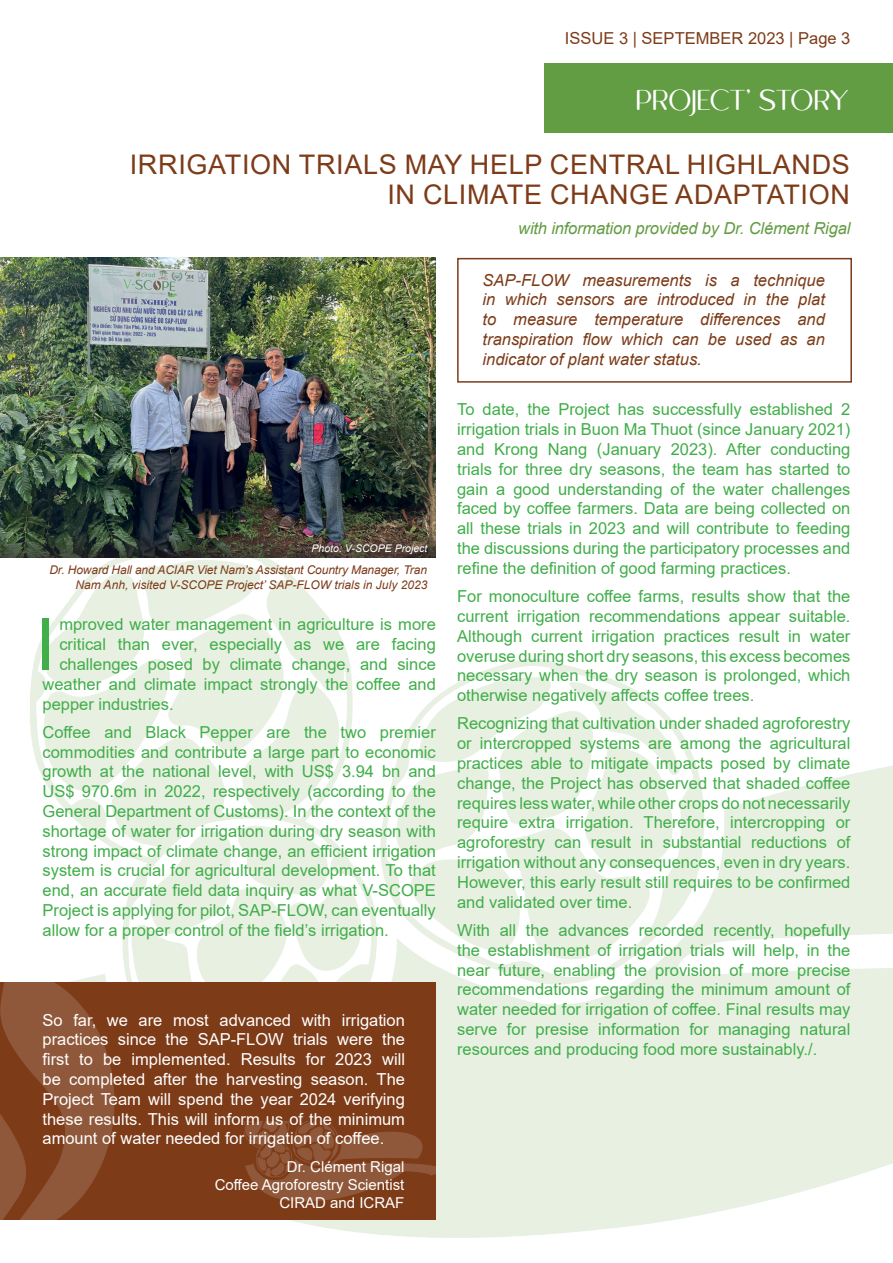
<style>
.page{position:relative;width:893px;height:1263px;background:#fff}
.page>*{position:absolute;margin:0;border:0;box-sizing:border-box;transform-origin:0 0}
.t1{font:71.85px "Arial";color:#40ae49}
.t2{font:39px "Quesha";letter-spacing:-.02em;color:#fff}
.t3{font:27px/30px "Arial";letter-spacing:.025em;color:#7d3b18;text-align:right}
.t4{font:16.5px/19.8px "Arial";color:#40ae49;text-align:justify}
.t5{font:16.5px/19.8px "Arial";color:#fff;text-align:justify}
.t6{font:italic 16.5px/19.8px "Arial";color:#7d3b18;text-align:justify}
.t7{font:italic 16.5px "Arial";letter-spacing:-.01em;color:#629c43}
.t8{font:16.5px "Arial";color:#7d3b18}
.t9{font:15px/18px "Arial";color:#fff;text-align:right}
.t10{font:italic 12px/14.4px "Arial";letter-spacing:-.01em;color:#7d3b18;text-align:right}
.t11{font:italic 10.5px "Arial";color:#fff}
</style>
<div class="page">
<hr style="left:0;top:0;width:1px;height:1263px;background:#629c43">
<img style="left:0;top:557px;width:893px;height:706px">
<div style="left:544px;top:64px;width:349px;height:69px;background:#629c43"></div>
<img style="left:0;top:258px;width:436px;height:274px">
<img style="left:0;top:532px;width:436px;height:25px">
<div style="left:0;top:982px;width:436px;height:238px;background:#7d3b18"></div>
<img style="left:0;top:982px;width:115px;height:238px">
<img style="left:244px;top:1122px;width:192px;height:80px">
<div style="left:457px;top:258px;width:395px;height:125px;border:2px solid #7d3b18"></div>
<p class="t8" style="left:565px;top:27px;width:287px">ISSUE 3 | SEPTEMBER 2023 | Page 3</p>
<h2 class="t2" style="left:637px;top:84px;width:215px">PROJECT’ STORY</h2>
<h3 class="t3" style="left:130px;top:149px;width:722px">IRRIGATION TRIALS MAY HELP CENTRAL HIGHLANDS<br>IN CLIMATE CHANGE ADAPTATION</h3>
<p class="t7" style="left:518px;top:217px;width:334px">with information provided by Dr. Clément Rigal</p>
<p class="t11" style="left:312px;top:542px;width:117px">Photo: V-SCOPE Project</p>
<p class="t10" style="left:49px;top:563px;width:379px">Dr. Howard Hall and ACIAR Viet Nam’s Assistant Country Manager, Tran<br>Nam Anh, visited V-SCOPE Project’ SAP-FLOW trials in July 2023</p>
<h1 class="t1" style="left:36px;top:595px;width:21px">I</h1>
<p class="t4" style="left:59px;top:614px;width:378px">mproved water management in agriculture is more</p>
<p class="t4" style="left:59px;top:634px;width:378px">critical than ever, especially as we are facing</p>
<p class="t4" style="left:59px;top:654px;width:378px">challenges posed by climate change, and since</p>
<p class="t4" style="left:43px;top:674px;width:395px">weather and climate impact strongly the coffee and</p>
<p class="t4" style="left:43px;top:694px;width:133px">pepper industries.</p>
<p class="t4" style="left:43px;top:722px;width:395px">Coffee and Black Pepper are the two premier commodities and contribute a large part to economic growth at the national level, with US$ 3.94 bn and US$ 970.6m in 2022, respectively (according to the General Department of Customs). In the context of the shortage of water for irrigation during dry season with strong impact of climate change, an efficient irrigation system is crucial for agricultural development. To that end, an accurate field data inquiry as what V-SCOPE Project is applying for pilot, SAP-FLOW, can eventually allow for a proper control of the field’s irrigation.</p>
<p class="t5" style="left:43px;top:1010px;width:364px">So far, we are most advanced with irrigation practices since the SAP-FLOW trials were the first to be implemented. Results for 2023 will be completed after the harvesting season. The Project Team will spend the year 2024 verifying these results. This will inform us of the minimum amount of water needed for irrigation of coffee.</p>
<p class="t9" style="left:215px;top:1157px;width:191px">Dr. Clément Rigal<br>Coffee Agroforestry Scientist<br>CIRAD and ICRAF</p>
<p class="t6" style="left:483px;top:270px;width:344px">SAP-FLOW measurements is a technique in which sensors are introduced in the plat to measure temperature differences and transpiration flow which can be used as an indicator of plant water status.</p>
<p class="t4" style="left:457px;top:400px;width:395px">To date, the Project has successfully established 2 irrigation trials in Buon Ma Thuot (since January 2021) and Krong Nang (January 2023). After conducting trials for three dry seasons, the team has started to gain a good understanding of the water challenges faced by coffee farmers. Data are being collected on all these trials in 2023 and will contribute to feeding the discussions during the participatory processes and refine the definition of good farming practices.</p>
<p class="t4" style="left:457px;top:586px;width:395px">For monoculture coffee farms, results show that the current irrigation recommendations appear suitable.<br>Although current irrigation practices result in water overuse during short dry seasons, this excess becomes necessary when the dry season is prolonged, which otherwise negatively affects coffee trees.</p>
<p class="t4" style="left:457px;top:714px;width:395px">Recognizing that cultivation under shaded agroforestry or intercropped systems are among the agricultural practices able to mitigate impacts posed by climate change, the Project has observed that shaded coffee requires less water, while other crops do not necessarily require extra irrigation. Therefore, intercropping or agroforestry can result in substantial reductions of irrigation without any consequences, even in dry years.<br>However, this early result still requires to be confirmed and validated over time.</p>
<p class="t4" style="left:457px;top:920px;width:395px">With all the advances recorded recently, hopefully the establishment of irrigation trials will help, in the near future, enabling the provision of more precise recommendations regarding the minimum amount of water needed for irrigation of coffee. Final results may serve for presise information for managing natural resources and producing food more sustainably./.</p>
</div>
